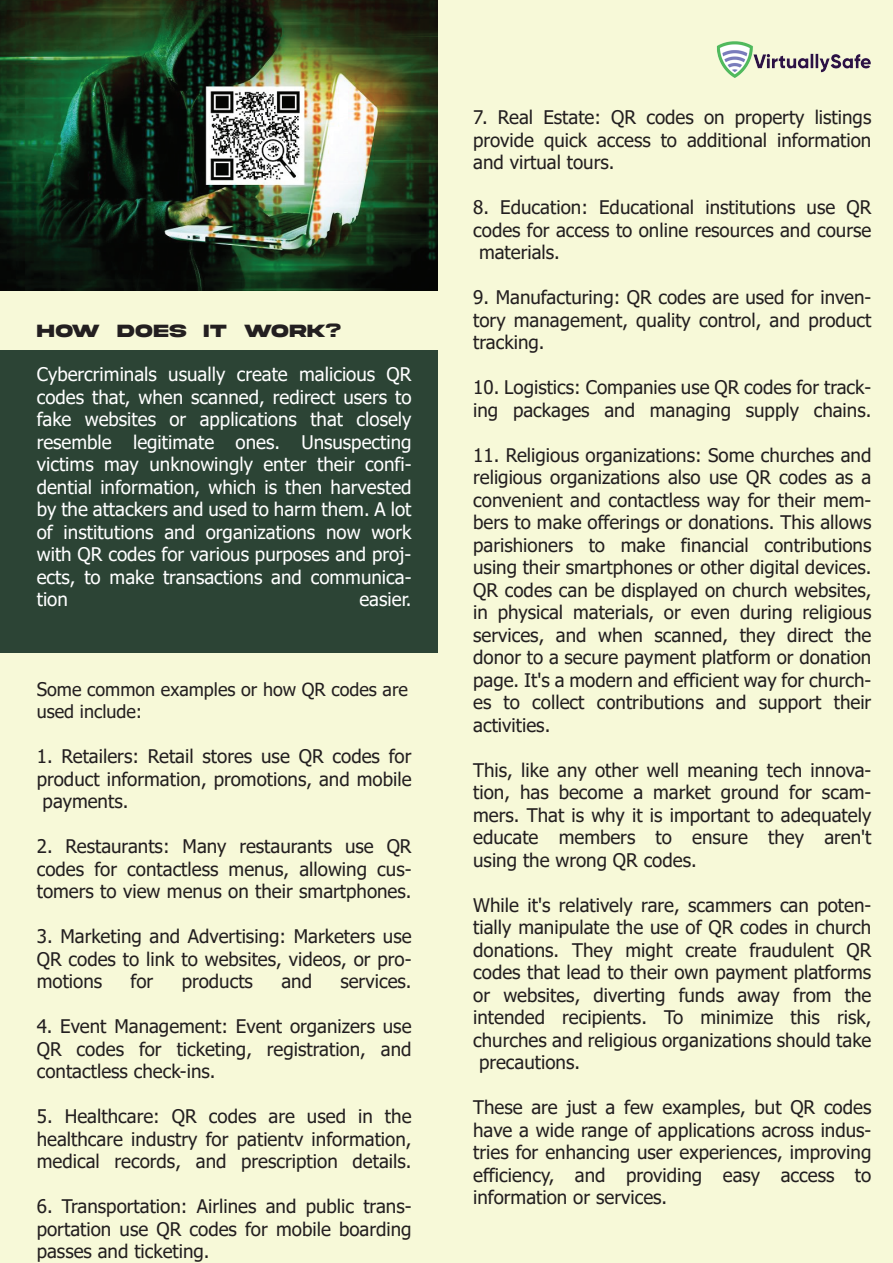
<style>
.page{position:relative;width:893px;height:1263px;background:#f7f9d8}
.page>*{position:absolute;margin:0;border:0;box-sizing:border-box;transform-origin:0 0}
.t1{font:18.75px/22.5px "Tahoma";color:#231f20;text-align:justify}
.t2{font:18.75px/22.5px "Tahoma";color:#fff;text-align:justify}
.t3{font:700 18.75px "Akira Expanded Super";letter-spacing:.055em;color:#231f20}
.t4{font:18px/21.6px "Tahoma";color:#231f20}
.s1{font-size:18.75px}
</style>
<div class="page">
<img style="left:0;top:0;width:437px;height:291px">
<div style="left:0;top:350px;width:437px;height:303px;background:#2c4435"></div>
<img style="left:716px;top:41px;width:155px;height:37px">
<p class="t3" style="left:37px;top:322px;width:305px">HOW DOES IT WORK?</p>
<p class="t2" style="left:37px;top:364px;width:376px">Cybercriminals usually create malicious QR codes that, when scanned, redirect users to fake websites or applications that closely resemble legitimate ones. Unsuspecting victims may unknowingly enter their confi&shy;dential information, which is then harvested by the attackers and used to harm them. A lot of institutions and organizations now work with QR codes for various purposes and proj&shy;ects, to make transactions and communica&shy;tion</p>
<p class="t2" style="left:359px;top:589px;width:54px">easier.</p>
<p class="t4" style="left:37px;top:680px;width:373px"><span class="s1">S</span>ome common examples or how QR codes are used include:</p>
<p class="t1" style="left:37px;top:746px;width:376px">1. Retailers: Retail stores use QR codes for</p>
<p class="t1" style="left:37px;top:768px;width:376px">product information, promotions, and mobile</p>
<p class="t1" style="left:43px;top:791px;width:87px">payments.</p>
<p class="t1" style="left:37px;top:836px;width:376px">2. Restaurants: Many restaurants use QR codes for contactless menus, allowing cus&shy;tomers to view menus on their smartphones.</p>
<p class="t1" style="left:37px;top:926px;width:376px">3. Marketing and Advertising: Marketers use QR codes to link to websites, videos, or pro&shy;motions</p>
<p class="t1" style="left:131px;top:971px;width:24px">for</p>
<p class="t1" style="left:182px;top:971px;width:73px">products</p>
<p class="t1" style="left:281px;top:971px;width:32px">and</p>
<p class="t1" style="left:340px;top:971px;width:73px">services.</p>
<p class="t1" style="left:37px;top:1016px;width:376px">4. Event Management: Event organizers use QR codes for ticketing, registration, and contactless check-ins.</p>
<p class="t1" style="left:37px;top:1106px;width:376px">5. Healthcare: QR codes are used in the healthcare industry for patientv information, medical records, and prescription details.</p>
<p class="t1" style="left:37px;top:1196px;width:376px">6. Transportation: Airlines and public trans&shy;portation use QR codes for mobile boarding passes and ticketing.</p>
<p class="t1" style="left:473px;top:107px;width:400px">7. Real Estate: QR codes on property listings provide quick access to additional information and virtual tours.</p>
<p class="t1" style="left:473px;top:197px;width:400px">8. Education: Educational institutions use QR</p>
<p class="t1" style="left:473px;top:220px;width:400px">codes for access to online resources and course</p>
<p class="t1" style="left:479px;top:242px;width:82px">materials.</p>
<p class="t1" style="left:473px;top:287px;width:400px">9. Manufacturing: QR codes are used for inven&shy;tory management, quality control, and product tracking.</p>
<p class="t1" style="left:473px;top:377px;width:400px">10. Logistics: Companies use QR codes for track&shy;ing packages and managing supply chains.</p>
<p class="t1" style="left:473px;top:445px;width:400px">11. Religious organizations: Some churches and religious organizations also use QR codes as a convenient and contactless way for their mem&shy;bers to make offerings or donations. This allows parishioners to make financial contributions using their smartphones or other digital devices.<br>QR codes can be displayed on church websites, in physical materials, or even during religious services, and when scanned, they direct the donor to a secure payment platform or donation page. It's a modern and efficient way for church&shy;es to collect contributions and support their activities.</p>
<p class="t1" style="left:473px;top:760px;width:400px">This, like any other well meaning tech innova&shy;tion, has become a market ground for scam&shy;mers. That is why it is important to adequately educate members to ensure they aren't using the wrong QR codes.</p>
<p class="t1" style="left:473px;top:895px;width:400px">While it's relatively rare, scammers can poten-</p>
<p class="t1" style="left:473px;top:917px;width:400px">tially manipulate the use of QR codes in church</p>
<p class="t1" style="left:473px;top:940px;width:400px">donations. They might create fraudulent QR</p>
<p class="t1" style="left:473px;top:962px;width:400px">codes that lead to their own payment platforms</p>
<p class="t1" style="left:473px;top:985px;width:400px">or websites, diverting funds away from the</p>
<p class="t1" style="left:473px;top:1007px;width:400px">intended recipients. To minimize this risk,</p>
<p class="t1" style="left:473px;top:1030px;width:400px">churches and religious organizations should take</p>
<p class="t1" style="left:479px;top:1052px;width:103px">precautions.</p>
<p class="t1" style="left:473px;top:1097px;width:400px">These are just a few examples, but QR codes have a wide range of applications across indus&shy;tries for enhancing user experiences, improving efficiency, and providing easy access to information or services.</p>
</div>
